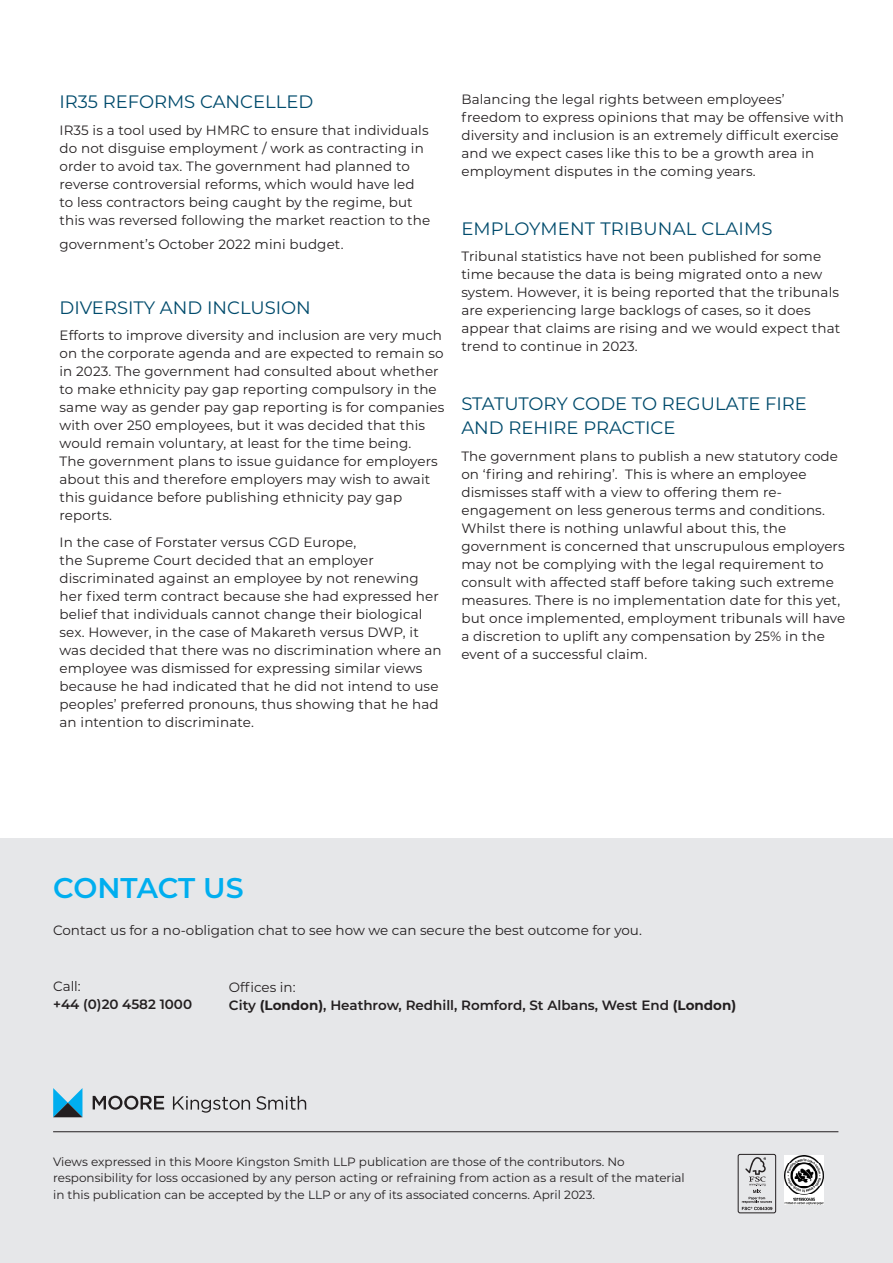
<style>
.page{position:relative;width:893px;height:1263px;background:#fff}
.page>*{position:absolute;margin:0;border:0;box-sizing:border-box;transform-origin:0 0}
.t1{font:600 28.5px "Montserrat";letter-spacing:-.01em;color:#00aeef}
.Body{font:18px/24px "Montserrat";color:#004b6c}
.Body-2{font:13.5px/18px "Montserrat";letter-spacing:.01em;color:#231f20}
.Contact{font:600 13.5px/18px "Montserrat";color:#231f20}
.Body-3{font:600 13.5px/18px "Montserrat";color:#231f20}
.Disclaimer{font:12px/16.5px "Montserrat";color:#231f20}
.s1{font-weight:400}
.s2{font-weight:700}
</style>
<div class="page">
<div style="left:0;top:839px;width:893px;height:424px;background:#e6e7e9"></div>
<hr style="left:53px;top:1131px;width:785px;height:1px;background:#231f20">
<img style="left:784px;top:1155px;width:40px;height:50px">
<div style="left:738px;top:1154px;width:38px;height:59px;border:1px solid #231f20;border-radius:2px"></div>
<svg style="left:742px;top:1157px;width:30px;height:53px"></svg>
<svg style="left:173px;top:1096px;width:77px;height:17px"></svg>
<svg style="left:256px;top:1096px;width:50px;height:14px"></svg>
<svg style="left:53px;top:1088px;width:29px;height:29px"></svg>
<svg style="left:93px;top:1096px;width:71px;height:14px"></svg>
<p class="Body" style="left:60px;top:89px;width:255px">IR35 REFORMS CANCELLED</p>
<p class="Body-2" style="left:60px;top:120px;width:372px">IR35 is a tool used by HMRC to ensure that individuals do not disguise employment / work as contracting in order to avoid tax. The government had planned to reverse controversial reforms, which would have led to less contractors being caught by the regime, but this was reversed following the market reaction to the</p>
<p class="Body-2" style="left:60px;top:234px;width:286px">government’s October 2022 mini budget.</p>
<p class="Body" style="left:60px;top:295px;width:253px">DIVERSITY AND INCLUSION</p>
<p class="Body-2" style="left:60px;top:326px;width:386px">Efforts to improve diversity and inclusion are very much on the corporate agenda and are expected to remain so in 2023. The government had consulted about whether to make ethnicity pay gap reporting compulsory in the same way as gender pay gap reporting is for companies with over 250 employees, but it was decided that this would remain voluntary, at least for the time being.<br>The government plans to issue guidance for employers about this and therefore employers may wish to await this guidance before publishing ethnicity pay gap reports.</p>
<p class="Body-2" style="left:60px;top:532px;width:384px">In the case of Forstater versus CGD Europe,<br>the Supreme Court decided that an employer discriminated against an employee by not renewing her fixed term contract because she had expressed her belief that individuals cannot change their biological sex. However, in the case of Makareth versus DWP, it was decided that there was no discrimination where an employee was dismissed for expressing similar views because he had indicated that he did not intend to use peoples’ preferred pronouns, thus showing that he had an intention to discriminate.</p>
<p class="Body-2" style="left:461px;top:90px;width:384px">Balancing the legal rights between employees’ freedom to express opinions that may be offensive with diversity and inclusion is an extremely difficult exercise and we expect cases like this to be a growth area in employment disputes in the coming years.</p>
<p class="Body" style="left:461px;top:216px;width:313px">EMPLOYMENT TRIBUNAL CLAIMS</p>
<p class="Body-2" style="left:461px;top:247px;width:381px">Tribunal statistics have not been published for some time because the data is being migrated onto a new system. However, it is being reported that the tribunals are experiencing large backlogs of cases, so it does appear that claims are rising and we would expect that trend to continue in 2023.</p>
<p class="Body" style="left:461px;top:391px;width:347px">STATUTORY CODE TO REGULATE FIRE<br>AND REHIRE PRACTICE</p>
<p class="Body-2" style="left:461px;top:447px;width:385px">The government plans to publish a new statutory code on ‘firing and rehiring’. This is where an employee dismisses staff with a view to offering them re&shy;engagement on less generous terms and conditions.<br>Whilst there is nothing unlawful about this, the government is concerned that unscrupulous employers may not be complying with the legal requirement to consult with affected staff before taking such extreme measures. There is no implementation date for this yet, but once implemented, employment tribunals will have a discretion to uplift any compensation by 25% in the event of a successful claim.</p>
<h1 class="t1" style="left:53px;top:868px;width:192px">CONTACT US</h1>
<p class="Body-2" style="left:53px;top:921px;width:590px">Contact us for a no-obligation chat to see how we can secure the best outcome for you.</p>
<p class="Body-3" style="left:53px;top:977px;width:140px"><span class="s1">Call:<br></span>+44 (0)20 4582 1000</p>
<p class="Contact" style="left:229px;top:977px;width:509px"><span class="s1">Offices in:<br></span>City <span class="s2">(London)</span>, Heathrow, Redhill, Romford, St Albans, West End <span class="s2">(London)</span></p>
<p class="Body-2" style="left:60px;top:1149px;width:361px">Tribunal statistics have not been published for some</p>
<p class="Disclaimer" style="left:53px;top:1153px;width:633px">Views expressed in this Moore Kingston Smith LLP publication are those of the contributors. No responsibility for loss occasioned by any person acting or refraining from action as a result of the material in this publication can be accepted by the LLP or any of its associated concerns. April 2023.</p>
</div>
